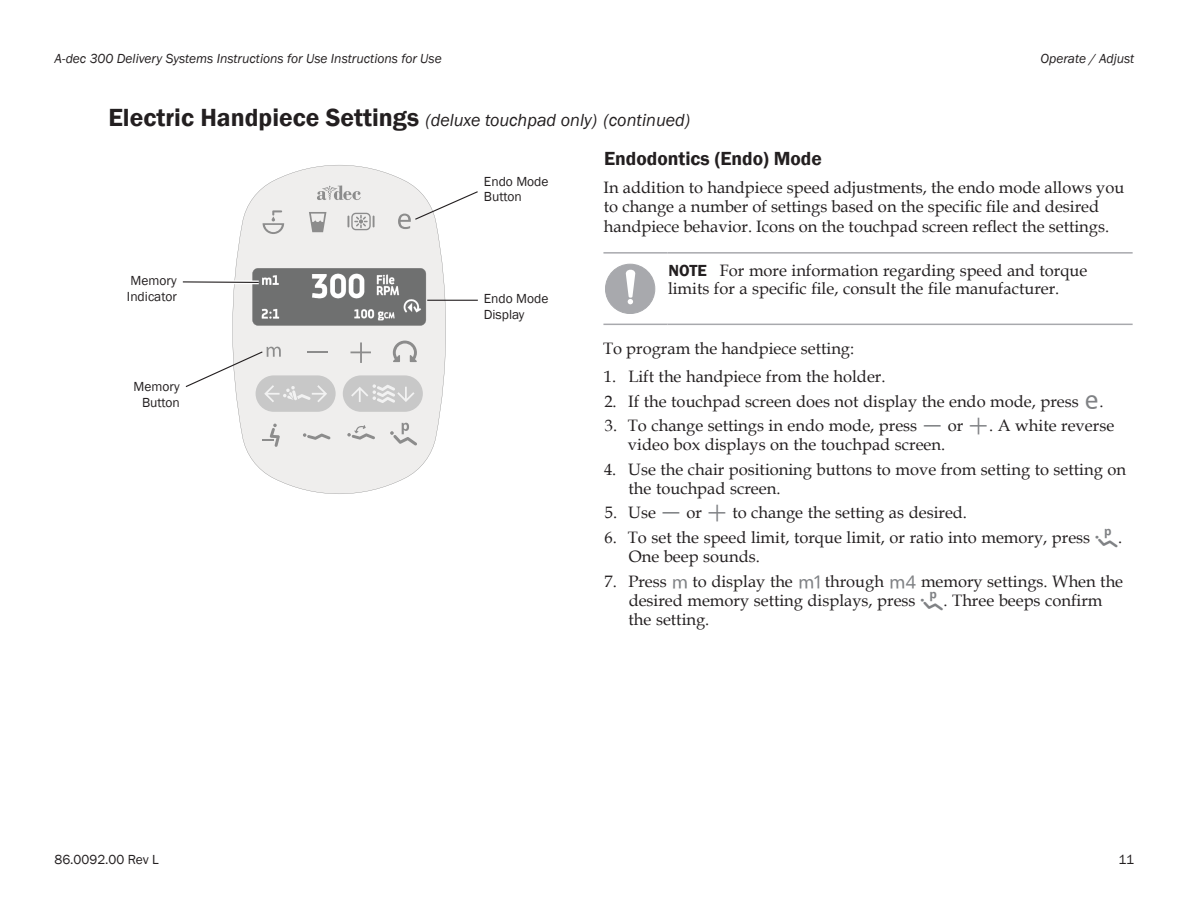
<style>
.page{position:relative;width:1188px;height:918px;background:#fff}
.page>*{position:absolute;margin:0;border:0;box-sizing:border-box;transform-origin:0 0}
.Heading_3{font:600 19.5px "Franklin Gothic";color:#231f20}
.Heading_2{font:italic 18px "Franklin Gothic";color:#231f20}
.Body_Text_-_2nd_Colu{font:16.5px/19.2px "Book Antiqua";color:#231f20}
.Warning_text{font:16.5px/18px "Book Antiqua";color:#231f20}
.t1{font:italic 13.5px "Franklin Gothic";color:#231f20}
.Callout_-_right{font:13.5px/15.8px "Franklin Gothic";color:#231f20;text-align:right}
.Callout{font:13.5px/15.8px "Franklin Gothic";color:#231f20}
.s1{font-weight:600;font-style:normal;font-size:25.5px}
.s2{font-family:"Franklin Gothic";font-weight:600}
.s3{font-family:"Adec Touch Pad";color:#808285}
</style>
<div class="page">
<hr style="left:603px;top:252px;width:65px;height:2px;background:#a8a9ad">
<hr style="left:668px;top:252px;width:465px;height:2px;background:#a8a9ad">
<hr style="left:603px;top:324px;width:65px;height:1px;background:#a8a9ad">
<hr style="left:668px;top:324px;width:465px;height:1px;background:#a8a9ad">
<div style="left:605px;top:264px;width:50px;height:50px;background:#a8a9ad;border-radius:50%"></div>
<div style="left:605px;top:264px;width:50px;height:50px;border:1px solid #a8a9ad;border-radius:50%"></div>
<svg style="left:626px;top:270px;width:9px;height:34px"></svg>
<svg style="left:232px;top:165px;width:214px;height:329px;fill:#efeeed"></svg>
<svg style="left:317px;top:185px;width:44px;height:15px"></svg>
<svg style="left:390px;top:423px;width:27px;height:23px"></svg>
<svg style="left:263px;top:210px;width:21px;height:24px"></svg>
<svg style="left:309px;top:212px;width:17px;height:20px"></svg>
<svg style="left:347px;top:425px;width:28px;height:15px"></svg>
<hr style="left:307px;top:351px;width:21px;height:2px;background:#8c8c8c">
<svg style="left:351px;top:342px;width:20px;height:21px"></svg>
<svg style="left:303px;top:433px;width:28px;height:7px"></svg>
<svg style="left:262px;top:424px;width:18px;height:23px"></svg>
<svg style="left:348px;top:213px;width:27px;height:17px"></svg>
<div style="left:256px;top:375px;width:80px;height:37px;background:#c8c8c8;border-radius:18px"></div>
<div style="left:343px;top:375px;width:80px;height:37px;background:#c8c8c8;border-radius:18px"></div>
<svg style="left:351px;top:384px;width:64px;height:19px"></svg>
<svg style="left:393px;top:341px;width:24px;height:21px"></svg>
<svg style="left:398px;top:190px;width:80px;height:39px"></svg>
<svg style="left:185px;top:347px;width:142px;height:55px"></svg>
<hr style="left:427px;top:300px;width:51px;height:1px;background:#231f20">
<svg style="left:182px;top:278px;width:81px;height:8px"></svg>
<p class="t1" style="left:54px;top:50px;width:389px">A-dec 300 Delivery Systems Instructions for Use Instructions for Use</p>
<p class="t1" style="left:1040px;top:50px;width:95px">Operate / Adjust</p>
<p class="Heading_2" style="left:108px;top:109px;width:583px"><span class="s1">Electric Handpiece Settings</span> (deluxe touchpad only) (continued)</p>
<p class="Heading_3" style="left:604px;top:147px;width:219px">Endodontics (Endo) Mode</p>
<p class="Body_Text_-_2nd_Colu" style="left:604px;top:177px;width:522px;line-height:19.8px">In addition to handpiece speed adjustments, the endo mode allows you to change a number of settings based on the specific file and desired handpiece behavior. Icons on the touchpad screen reflect the settings.</p>
<p class="Warning_text" style="left:668px;top:261px;width:421px"><span class="s2">NOTE</span> For more information regarding speed and torque limits for a specific file, consult the file manufacturer.</p>
<p class="Callout" style="left:484px;top:174px;width:66px">Endo Mode<br>Button</p>
<p class="Callout_-_right" style="left:127px;top:273px;width:51px;text-align:left">Memory<br>Indicator</p>
<p class="Callout" style="left:484px;top:291px;width:66px">Endo Mode<br>Display</p>
<p class="Callout_-_right" style="left:134px;top:379px;width:48px">Memory<br>Button</p>
<p class="Body_Text_-_2nd_Colu" style="left:603px;top:338px;width:253px">To program the handpiece setting:</p>
<p class="Body_Text_-_2nd_Colu" style="left:604px;top:366px;width:283px">1. Lift the handpiece from the holder.</p>
<p class="Body_Text_-_2nd_Colu" style="left:604px;top:391px;width:501px">2. If the touchpad screen does not display the endo mode, press <span class="s3">e</span>.</p>
<p class="Body_Text_-_2nd_Colu" style="left:628px;top:415px;width:488px;text-indent:-23px">3. To change settings in endo mode, press <span class="s3">-</span> or <span class="s3">+</span>. A white reverse video box displays on the touchpad screen.</p>
<p class="Body_Text_-_2nd_Colu" style="left:629px;top:459px;width:499px;text-indent:-25px">4. Use the chair positioning buttons to move from setting to setting on the touchpad screen.</p>
<p class="Body_Text_-_2nd_Colu" style="left:605px;top:503px;width:364px">5. Use <span class="s3">-</span> or <span class="s3">+</span> to change the setting as desired.</p>
<p class="Body_Text_-_2nd_Colu" style="left:629px;top:527px;width:495px;text-indent:-24px">6. To set the speed limit, torque limit, or ratio into memory, press <span class="s3">p</span>.<br>One beep sounds.</p>
<p class="Body_Text_-_2nd_Colu" style="left:629px;top:571px;width:496px;text-indent:-24px">7. Press <span class="s3">0</span> to display the <span class="s3">1</span> through <span class="s3">4</span> memory settings. When the desired memory setting displays, press <span class="s3">p</span>. Three beeps confirm the setting.</p>
<p class="Callout_-_right" style="left:54px;top:852px;width:106px">86.0092.00 Rev L</p>
<p class="Callout_-_right" style="left:1118px;top:852px;width:17px">11</p>
</div>
